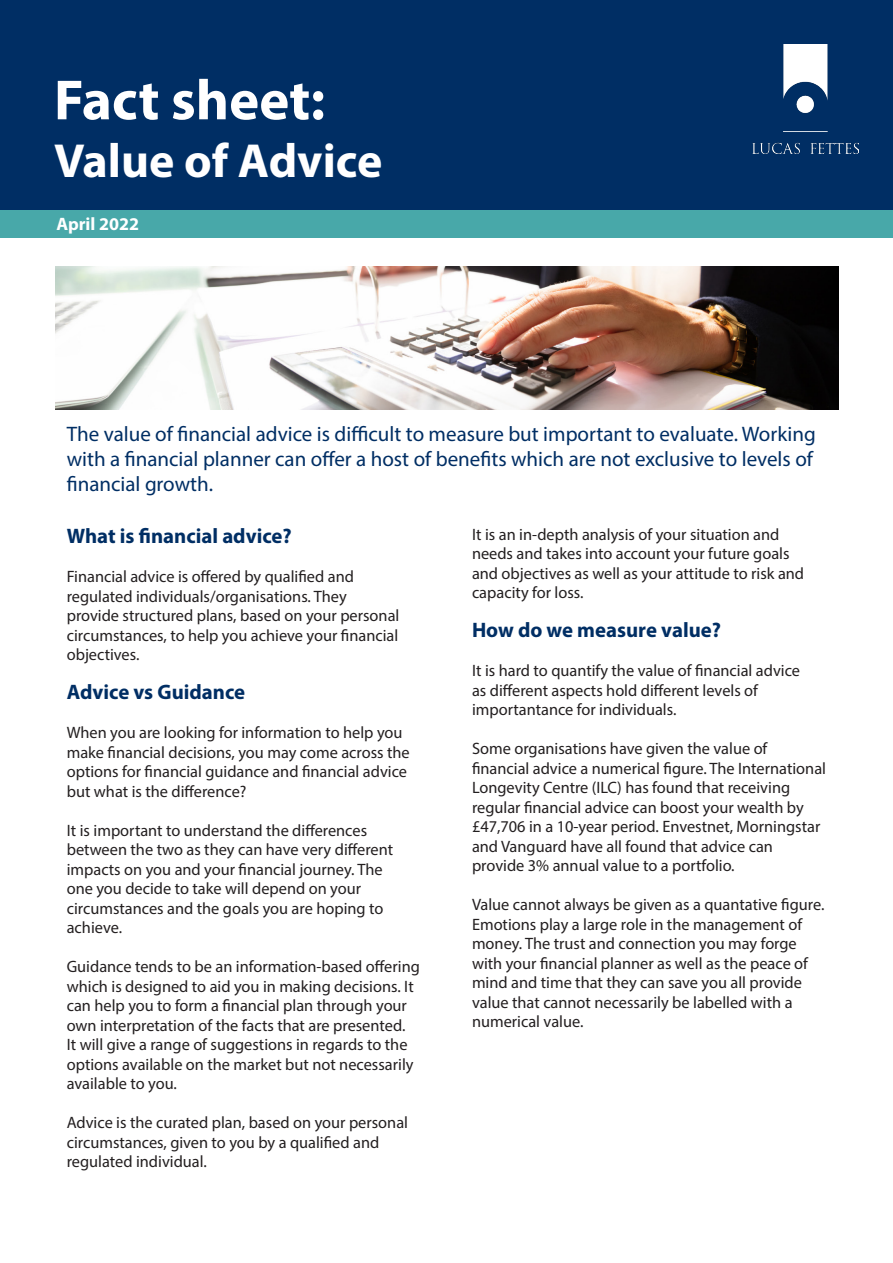
<style>
.page{position:relative;width:893px;height:1263px;background:#fff}
.page>*{position:absolute;margin:0;border:0;box-sizing:border-box;transform-origin:0 0}
.t1{font:700 57px "Myriad Pro";color:#fff}
.t2{font:700 48px "Myriad Pro";color:#fff}
.t3{font:21px/25.2px "Myriad Pro";color:#002e64}
.t4{font:700 21px "Myriad Pro";color:#002e64}
.t5{font:700 18px "Myriad Pro";color:#fff}
.t6{font:16.5px/19.5px "Myriad Pro";color:#231f20}
</style>
<div class="page">
<div style="left:0;top:0;width:893px;height:213px;background:#002e64"></div>
<div style="left:0;top:210px;width:893px;height:28px;background:#48a8a9"></div>
<img style="left:753px;top:44px;width:106px;height:110px">
<img style="left:55px;top:267px;width:784px;height:142px">
<p class="t1" style="left:54px;top:63px;width:273px">Fact sheet:</p>
<p class="t2" style="left:54px;top:129px;width:330px">Value of Advice</p>
<p class="t5" style="left:56px;top:213px;width:84px">April 2022</p>
<p class="t3" style="left:67px;top:421px;width:751px">The value of financial advice is difficult to measure but important to evaluate. Working with a financial planner can offer a host of benefits which are not exclusive to levels of financial growth.</p>
<p class="t4" style="left:67px;top:522px;width:227px">What is financial advice?</p>
<p class="t6" style="left:67px;top:566px;width:334px">Financial advice is offered by qualified and regulated individuals/organisations. They provide structured plans, based on your personal circumstances, to help you achieve your financial objectives.</p>
<p class="t4" style="left:67px;top:678px;width:180px">Advice vs Guidance</p>
<p class="t6" style="left:67px;top:722px;width:345px">When you are looking for information to help you make financial decisions, you may come across the options for financial guidance and financial advice but what is the difference?</p>
<p class="t6" style="left:67px;top:820px;width:328px">It is important to understand the differences between the two as they can have very different impacts on you and your financial journey. The one you decide to take will depend on your circumstances and the goals you are hoping to achieve.</p>
<p class="t6" style="left:67px;top:956px;width:355px">Guidance tends to be an information-based offering which is designed to aid you in making decisions. It can help you to form a financial plan through your own interpretation of the facts that are presented.<br>It will give a range of suggestions in regards to the options available on the market but not necessarily available to you.</p>
<p class="t6" style="left:67px;top:1112px;width:343px">Advice is the curated plan, based on your personal circumstances, given to you by a qualified and regulated individual.</p>
<p class="t6" style="left:472px;top:524px;width:334px">It is an in-depth analysis of your situation and needs and takes into account your future goals and objectives as well as your attitude to risk and capacity for loss.</p>
<p class="t4" style="left:472px;top:616px;width:251px">How do we measure value?</p>
<p class="t6" style="left:472px;top:661px;width:330px">It is hard to quantify the value of financial advice as different aspects hold different levels of importantance for individuals.</p>
<p class="t6" style="left:472px;top:739px;width:356px">Some organisations have given the value of financial advice a numerical figure. The International Longevity Centre (ILC) has found that receiving regular financial advice can boost your wealth by £47,706 in a 10-year period. Envestnet, Morningstar and Vanguard have all found that advice can provide 3% annual value to a portfolio.</p>
<p class="t6" style="left:472px;top:895px;width:354px">Value cannot always be given as a quantative figure.<br>Emotions play a large role in the management of money. The trust and connection you may forge with your financial planner as well as the peace of mind and time that they can save you all provide value that cannot necessarily be labelled with a numerical value.</p>
</div>
